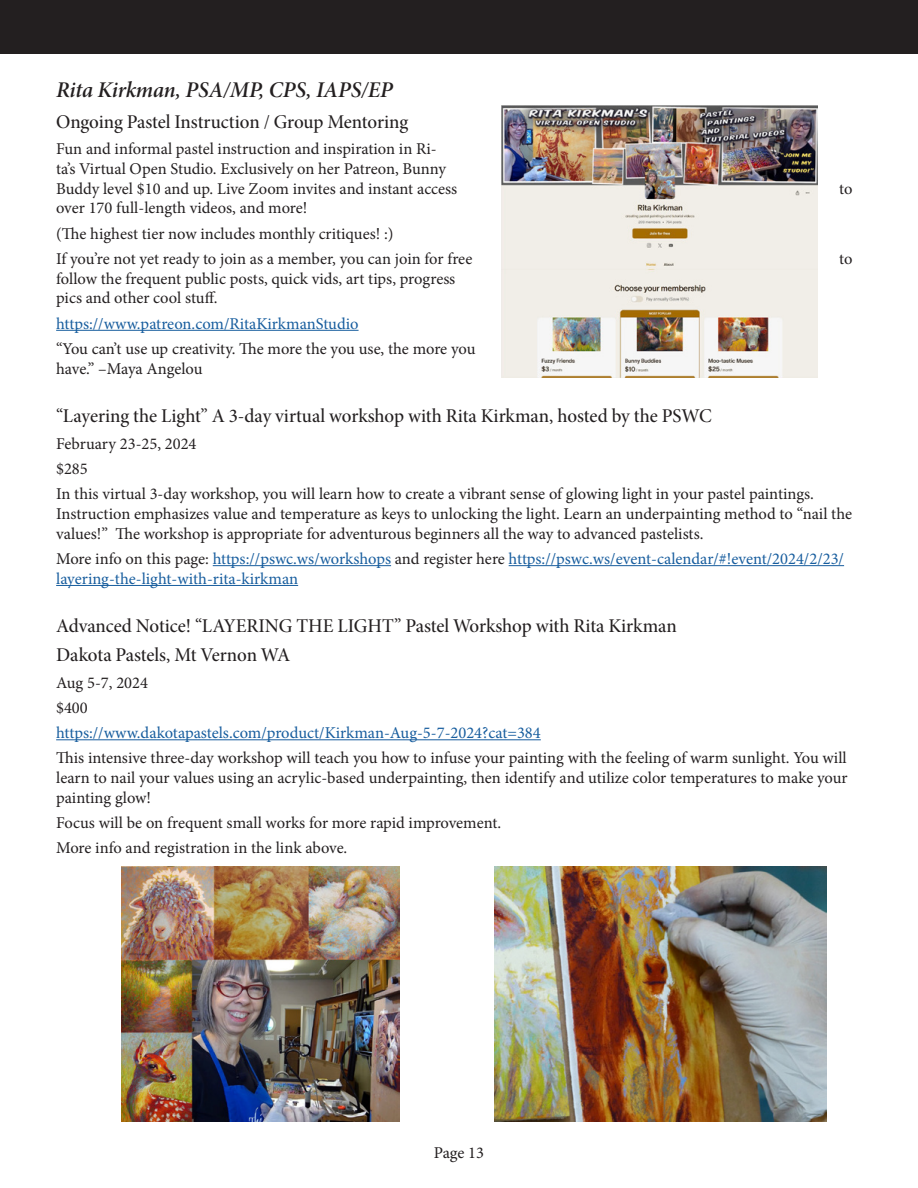
<style>
.page{position:relative;width:918px;height:1188px;background:#fff}
.page>*{position:absolute;margin:0;border:0;box-sizing:border-box;transform-origin:0 0}
.Member_News_Name{font:22.5px "Minion Pro Semibold It Subh";letter-spacing:-.005em;color:#231f20}
.Subheading{font:19.5px "Minion Pro Medium Subh";letter-spacing:-.005em;color:#231f20}
.t1{font:16.5px/19.8px "Minion Pro";color:#231f20}
.t2{font:16.5px/19.8px "Minion Pro";letter-spacing:-.005em;color:#175d9e}
.s1{color:#231f20}
</style>
<div class="page">
<div style="left:1px;top:1px;width:916px;height:52px;background:#231f20"></div>
<div style="left:0;top:0;width:918px;height:54px;border:2px solid #231f20"></div>
<hr style="left:56px;top:330px;width:303px;height:1px;background:#175d9e">
<hr style="left:213px;top:565px;width:178px;height:1px;background:#175d9e">
<hr style="left:509px;top:565px;width:335px;height:1px;background:#175d9e">
<hr style="left:56px;top:585px;width:242px;height:1px;background:#175d9e">
<hr style="left:56px;top:739px;width:485px;height:1px;background:#175d9e">
<img style="left:502px;top:106px;width:316px;height:272px">
<img style="left:122px;top:866px;width:278px;height:255px">
<img style="left:495px;top:866px;width:331px;height:255px">
<p class="Member_News_Name" style="left:56px;top:75px;width:338px">Rita Kirkman, PSA/MP, CPS, IAPS/EP</p>
<p class="Subheading" style="left:56px;top:109px;width:354px">Ongoing Pastel Instruction / Group Mentoring</p>
<p class="t1" style="left:56px;top:139px;width:403px">Fun and informal pastel instruction and inspiration in Ri&shy;ta’s Virtual Open Studio. Exclusively on her Patreon, Bunny<br>Buddy level $10 and up. Live Zoom invites and instant access</p>
<p class="t1" style="left:839px;top:179px;width:15px">to</p>
<p class="t1" style="left:56px;top:198px;width:253px">over 170 full-length videos, and more!</p>
<p class="t1" style="left:56px;top:224px;width:339px">(The highest tier now includes monthly critiques! :)</p>
<p class="t1" style="left:56px;top:249px;width:418px">If you’re not yet ready to join as a member, you can join for free</p>
<p class="t1" style="left:839px;top:249px;width:15px">to</p>
<p class="t1" style="left:56px;top:269px;width:401px">follow the frequent public posts, quick vids, art tips, progress pics and other cool stuff.</p>
<p class="t2" style="left:56px;top:314px;width:304px">https://www.patreon.com/RitaKirkmanStudio</p>
<p class="t1" style="left:56px;top:339px;width:421px">“You can’t use up creativity. The more the you use, the more you have.” –Maya Angelou</p>
<p class="Subheading" style="left:56px;top:403px;width:657px">“Layering the Light” A 3-day virtual workshop with Rita Kirkman, hosted by the PSWC</p>
<p class="t1" style="left:56px;top:434px;width:142px">February 23-25, 2024</p>
<p class="t1" style="left:56px;top:459px;width:33px">$285</p>
<p class="t1" style="left:56px;top:484px;width:798px">In this virtual 3-day workshop, you will learn how to create a vibrant sense of glowing light in your pastel paintings.<br>Instruction emphasizes value and temperature as keys to unlocking the light. Learn an underpainting method to “nail the values!” The workshop is appropriate for adventurous beginners all the way to advanced pastelists.</p>
<p class="t2" style="left:56px;top:549px;width:789px"><span class="s1">More info on this page:</span> https://pswc.ws/workshops <span class="s1">and register here</span> https://pswc.ws/event-calendar/#!event/2024/2/23/ layering-the-light-with-rita-kirkman</p>
<p class="Subheading" style="left:56px;top:614px;width:622px">Advanced Notice! “LAYERING THE LIGHT” Pastel Workshop with Rita Kirkman</p>
<p class="Subheading" style="left:56px;top:642px;width:236px">Dakota Pastels, Mt Vernon WA</p>
<p class="t1" style="left:56px;top:673px;width:93px">Aug 5-7, 2024</p>
<p class="t1" style="left:56px;top:698px;width:33px">$400</p>
<p class="t2" style="left:56px;top:723px;width:486px">https://www.dakotapastels.com/product/Kirkman-Aug-5-7-2024?cat=384</p>
<p class="t1" style="left:56px;top:748px;width:793px;text-align:justify">This intensive three-day workshop will teach you how to infuse your painting with the feeling of warm sunlight. You will learn to nail your values using an acrylic-based underpainting, then identify and utilize color temperatures to make your painting glow!</p>
<p class="t1" style="left:56px;top:813px;width:447px">Focus will be on frequent small works for more rapid improvement.</p>
<p class="t1" style="left:56px;top:838px;width:293px">More info and registration in the link above.</p>
<p class="t1" style="left:434px;top:1143px;width:52px">Page 13</p>
</div>
